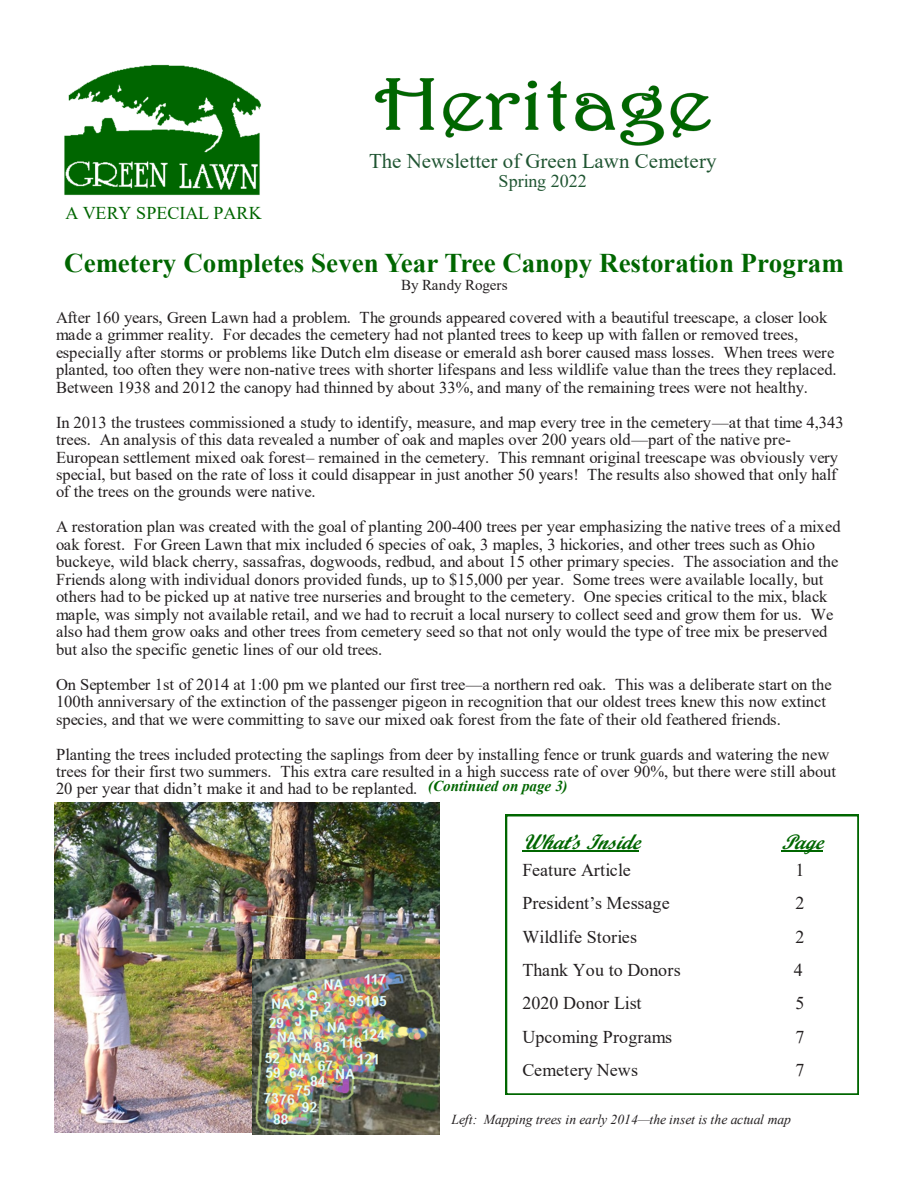
<style>
.page{position:relative;width:918px;height:1188px;background:#fff}
.page>*{position:absolute;margin:0;border:0;box-sizing:border-box;transform-origin:0 0}
.t1{font:700 27px "Times New Roman";color:#060}
.t2{font:20.85px "Times New Roman";letter-spacing:.005em;color:#205532}
.t3{font:italic 20.85px "Script MT Bold";color:#060}
.t4{font:18px "Times New Roman";color:#231f20}
.t5{font:18px "Times New Roman";letter-spacing:.005em;color:#060}
.t6{font:18px "Times New Roman";color:#205532}
.t7{font:16.65px "Times New Roman";color:#231f20}
.t8{font:16.5px/17.4px "Times New Roman";color:#231f20}
.t9{font:italic 700 15.15px "Times New Roman";color:#060}
.t10{font:15.15px "Times New Roman";color:#231f20}
.t11{font:italic 13.65px "Times New Roman";color:#231f20}
</style>
<div class="page">
<img style="left:64px;top:64px;width:197px;height:132px">
<img style="left:374px;top:78px;width:337px;height:68px">
<svg style="left:506px;top:815px;width:353px;height:280px"></svg>
<hr style="left:522px;top:850px;width:117px;height:2px;background:#060">
<hr style="left:781px;top:850px;width:42px;height:2px;background:#060">
<img style="left:54px;top:803px;width:386px;height:330px">
<img style="left:252px;top:959px;width:188px;height:176px">
<p class="t5" style="left:65px;top:200px;width:198px">A VERY SPECIAL PARK</p>
<p class="t2" style="left:369px;top:146px;width:349px">The Newsletter of Green Lawn Cemetery</p>
<p class="t6" style="left:499px;top:169px;width:90px">Spring 2022</p>
<p class="t1" style="left:64px;top:243px;width:781px">Cemetery Completes Seven Year Tree Canopy Restoration Program</p>
<p class="t10" style="left:401px;top:275px;width:108px">By Randy Rogers</p>
<p class="t8" style="left:56px;top:308px;width:782px">After 160 years, Green Lawn had a problem. The grounds appeared covered with a beautiful treescape, a closer look made a grimmer reality. For decades the cemetery had not planted trees to keep up with fallen or removed trees, especially after storms or problems like Dutch elm disease or emerald ash borer caused mass losses. When trees were planted, too often they were non-native trees with shorter lifespans and less wildlife value than the trees they replaced.<br>Between 1938 and 2012 the canopy had thinned by about 33%, and many of the remaining trees were not healthy.</p>
<p class="t7" style="left:56px;top:410px;width:789px">In 2013 the trustees commissioned a study to identify, measure, and map every tree in the cemetery—at that time 4,343</p>
<p class="t8" style="left:56px;top:430px;width:784px">trees. An analysis of this data revealed a number of oak and maples over 200 years old—part of the native pre-European settlement mixed oak forest– remained in the cemetery. This remnant original treescape was obviously very special, but based on the rate of loss it could disappear in just another 50 years! The results also showed that only half of the trees on the grounds were native.</p>
<p class="t8" style="left:56px;top:518px;width:786px">A restoration plan was created with the goal of planting 200-400 trees per year emphasizing the native trees of a mixed</p>
<p class="t7" style="left:56px;top:533px;width:760px">oak forest. For Green Lawn that mix included 6 species of oak, 3 maples, 3 hickories, and other trees such as Ohio</p>
<p class="t8" style="left:56px;top:552px;width:784px">buckeye, wild black cherry, sassafras, dogwoods, redbud, and about 15 other primary species. The association and the Friends along with individual donors provided funds, up to $15,000 per year. Some trees were available locally, but others had to be picked up at native tree nurseries and brought to the cemetery. One species critical to the mix, black maple, was simply not available retail, and we had to recruit a local nursery to collect seed and grow them for us. We also had them grow oaks and other trees from cemetery seed so that not only would the type of tree mix be preserved but also the specific genetic lines of our old trees.</p>
<p class="t8" style="left:56px;top:675px;width:777px">On September 1st of 2014 at 1:00 pm we planted our first tree—a northern red oak. This was a deliberate start on the<br>100th anniversary of the extinction of the passenger pigeon in recognition that our oldest trees knew this now extinct species, and that we were committing to save our mixed oak forest from the fate of their old feathered friends.</p>
<p class="t8" style="left:56px;top:745px;width:781px">Planting the trees included protecting the saplings from deer by installing fence or trunk guards and watering the new trees for their first two summers. This extra care resulted in a high success rate of over 90%, but there were still about<br>20 per year that didn’t make it and had to be replanted.</p>
<p class="t9" style="left:428px;top:776px;width:141px">(Continued on page 3)</p>
<p class="t3" style="left:522px;top:829px;width:127px">What’sInside</p>
<p class="t3" style="left:782px;top:829px;width:51px">Pag e</p>
<p class="t4" style="left:522px;top:857px;width:110px">Feature Article</p>
<p class="t4" style="left:795px;top:857px;width:10px">1</p>
<p class="t4" style="left:522px;top:891px;width:149px">President’s Message</p>
<p class="t4" style="left:795px;top:891px;width:10px">2</p>
<p class="t4" style="left:522px;top:924px;width:116px">Wildlife Stories</p>
<p class="t4" style="left:795px;top:924px;width:10px">2</p>
<p class="t4" style="left:522px;top:957px;width:160px">Thank You to Donors</p>
<p class="t4" style="left:794px;top:957px;width:10px">4</p>
<p class="t4" style="left:522px;top:991px;width:121px">2020 Donor List</p>
<p class="t4" style="left:795px;top:991px;width:10px">5</p>
<p class="t4" style="left:522px;top:1024px;width:151px">Upcoming Programs</p>
<p class="t4" style="left:795px;top:1024px;width:10px">7</p>
<p class="t4" style="left:522px;top:1057px;width:117px">Cemetery News</p>
<p class="t4" style="left:795px;top:1057px;width:10px">7</p>
<p class="t11" style="left:451px;top:1110px;width:341px">Left: Mapping trees in early 2014—the inset is the actual map</p>
</div>
